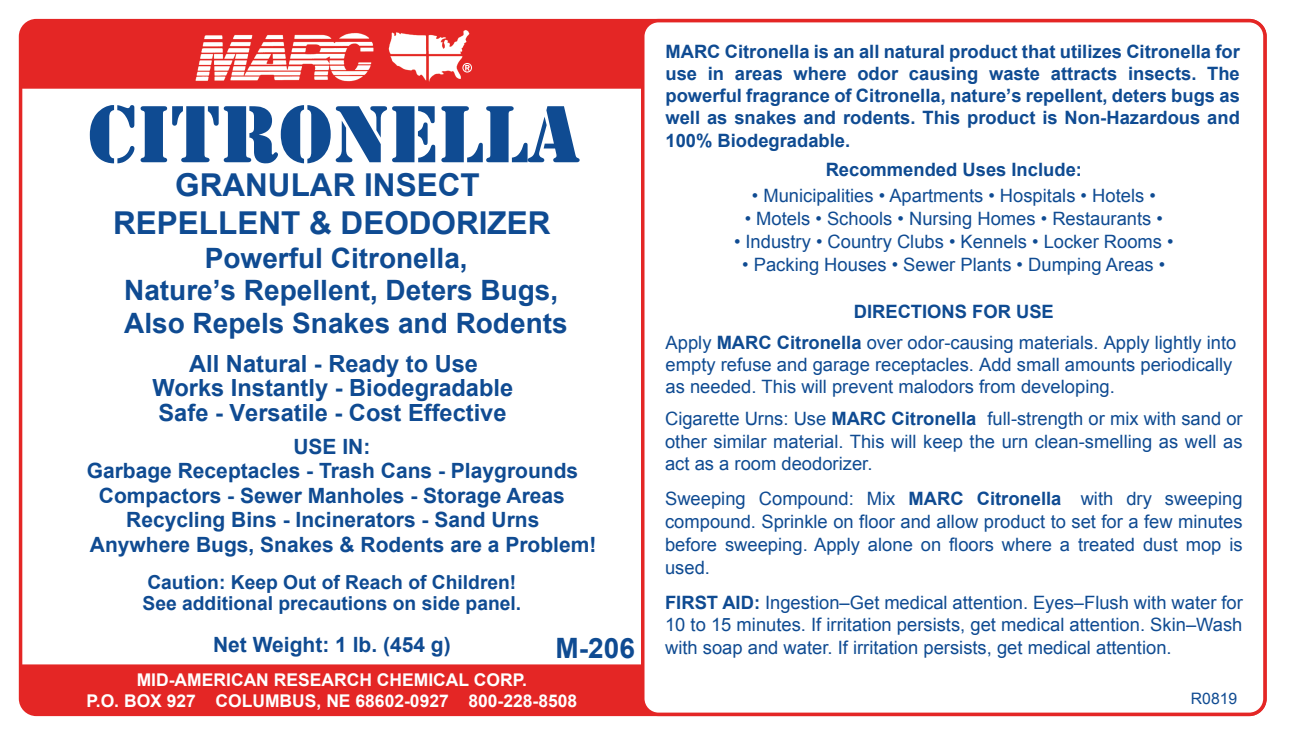
<style>
.page{position:relative;width:1293px;height:739px;background:#fff}
.page>*{position:absolute;margin:0;border:0;box-sizing:border-box;transform-origin:0 0}
.t1{font:84px "Stencil";color:#0f4b92}
.t2{font:700 31.5px/37.8px "Arial";color:#0f4b92;text-align:center}
.t3{font:700 28px/32.6px "Arial";color:#0f4b92}
.t4{font:700 23.62px/24.5px "Arial";color:#0f4b92;text-align:center}
.t5{font:700 21px "Arial";color:#0f4b92}
.t6{font:700 19.25px/21px "Arial";color:#0f4b92}
.t7{font:18.38px/22.8px "Arial";color:#0f4b92;text-align:justify}
.t8{font:700 18.38px/22.1px "Arial";color:#0f4b92;text-align:justify}
.t9{font:700 17.5px/21px "Arial";color:#fff;text-align:center}
.t10{font:15.75px "Arial";color:#0f4b92}
.s1{font-weight:700}
</style>
<div class="page">
<div style="left:24px;top:24px;width:625px;height:65px;background:#e42625"></div>
<div style="left:21px;top:664px;width:627px;height:50px;background:#e42625"></div>
<img style="left:191px;top:28px;width:281px;height:57px">
<svg style="left:462px;top:63px;width:10px;height:9px"></svg>
<div style="left:643px;top:21px;width:622px;height:693px;background:#fff;border-radius:16px"></div>
<div style="left:641px;top:19px;width:626px;height:696px;border:4px solid #e42625;border-radius:16px"></div>
<h1 class="t1" style="left:88px;top:86px;width:493px">CITRONELLA</h1>
<h2 class="t2" style="left:113px;top:167px;width:439px">GRANULAR INSECT<br>REPELLENT &amp; DEODORIZER</h2>
<h3 class="t3" style="left:124px;top:243px;width:445px;text-indent:81px">Powerful Citronella,<br>Nature’s Repellent, Deters Bugs,<br>Also Repels Snakes and Rodents</h3>
<p class="t4" style="left:153px;top:352px;width:362px">All Natural - Ready to Use<br>Works Instantly - Biodegradable<br>Safe - Versatile - Cost Effective</p>
<p class="t5" style="left:293px;top:432px;width:79px">USE IN:</p>
<p class="t5" style="left:87px;top:456px;width:493px">Garbage Receptacles - Trash Cans - Playgrounds</p>
<p class="t5" style="left:99px;top:481px;width:468px">Compactors - Sewer Manholes - Storage Areas</p>
<p class="t5" style="left:126px;top:505px;width:415px">Recycling Bins - Incinerators - Sand Urns</p>
<p class="t5" style="left:90px;top:530px;width:508px">Anywhere Bugs, Snakes &amp; Rodents are a Problem!</p>
<p class="t6" style="left:143px;top:571px;width:380px">Caution: Keep Out of Reach of Children!<br>See additional precautions on side panel.</p>
<p class="t5" style="left:213px;top:630px;width:239px">Net Weight: 1 lb. (454 g)</p>
<h3 class="t3" style="left:556px;top:632px;width:81px">M-206</h3>
<p class="t9" style="left:86px;top:669px;width:492px">MID-AMERICAN RESEARCH CHEMICAL CORP.<br>P.O. BOX 927 COLUMBUS, NE 68602-0927 800-228-8508</p>
<p class="t8" style="left:665px;top:41px;width:576px">MARC Citronella is an all natural product that utilizes Citronella for use in areas where odor causing waste attracts insects. The powerful fragrance of Citronella, nature’s repellent, deters bugs as well as snakes and rodents. This product is Non-Hazardous and 100% Biodegradable.</p>
<p class="t8" style="left:826px;top:159px;width:258px">Recommended Uses Include:</p>
<p class="t7" style="left:752px;top:184px;width:405px">• Municipalities • Apartments • Hospitals • Hotels •</p>
<p class="t7" style="left:745px;top:207px;width:420px">• Motels • Schools • Nursing Homes • Restaurants •</p>
<p class="t7" style="left:734px;top:230px;width:441px">• Industry • Country Clubs • Kennels • Locker Rooms •</p>
<p class="t7" style="left:742px;top:253px;width:425px">• Packing Houses • Sewer Plants • Dumping Areas •</p>
<p class="t8" style="left:854px;top:301px;width:202px">DIRECTIONS FOR USE</p>
<p class="t7" style="left:666px;top:331px;width:572px;line-height:22.1px;text-align:left">Apply <span class="s1">MARC Citronella</span> over odor-causing materials. Apply lightly into empty refuse and garage receptacles. Add small amounts periodically as needed. This will prevent malodors from developing.</p>
<p class="t7" style="left:665px;top:407px;width:579px">Cigarette Urns: Use <span class="s1">MARC Citronella</span> full-strength or mix with sand or other similar material. This will keep the urn clean-smelling as well as act as a room deodorizer.</p>
<p class="t7" style="left:665px;top:487px;width:579px">Sweeping Compound: Mix <span class="s1">MARC Citronella</span> with dry sweeping compound. Sprinkle on floor and allow product to set for a few minutes before sweeping. Apply alone on floors where a treated dust mop is used.</p>
<p class="t7" style="left:665px;top:590px;width:579px"><span class="s1">FIRST AID:</span> Ingestion–Get medical attention. Eyes–Flush with water for 10 to 15 minutes. If irritation persists, get medical attention. Skin–Wash with soap and water. If irritation persists, get medical attention.</p>
<p class="t10" style="left:1191px;top:688px;width:48px">R0819</p>
</div>
